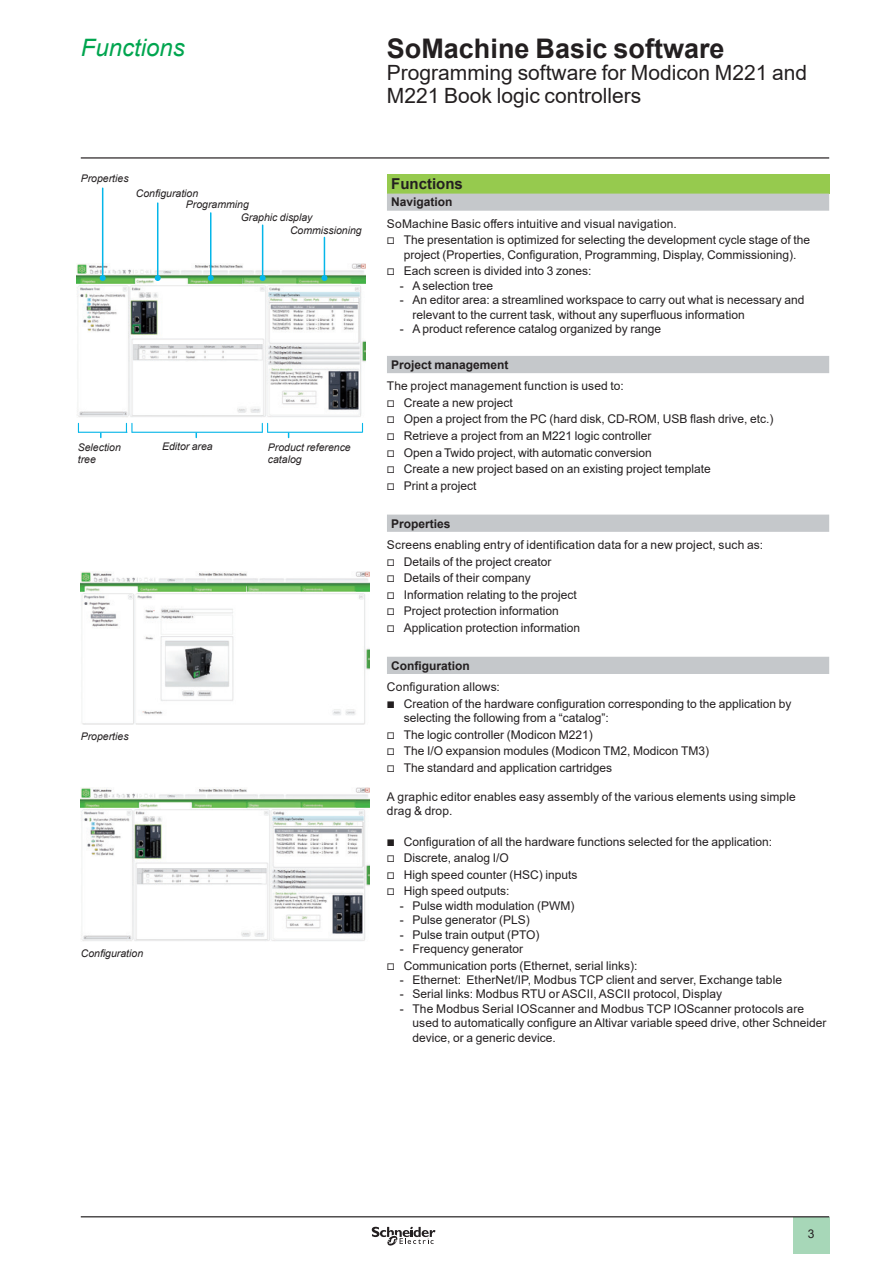
<style>
.page{position:relative;width:893px;height:1263px;background:#fff}
.page>*{position:absolute;margin:0;border:0;box-sizing:border-box;transform-origin:0 0}
._0_TitleLev1{font:700 27px "Arial";color:#231f20}
._0_Topic{font:italic 24px "Arial";color:#00a54f}
._0_TitleLev2{font:21px/22.5px "Arial";color:#231f20}
._1_Section_3__10{font:700 15px "Arial";color:#231f20}
._1_Text__8{font:12px/14.4px "Arial";color:#231f20}
._1_Section_4__8{font:700 12px "Arial";color:#231f20}
._1_Legend___Nota__7{font:italic 10.5px/12px "Arial";color:#231f20}
.s1{font-family:"Graph Schneider"}
</style>
<div class="page">
<hr style="left:81px;top:157px;width:748px;height:2px;background:#231f20">
<div style="left:793px;top:1217px;width:36px;height:37px;background:#a7d7b8"></div>
<hr style="left:81px;top:1216px;width:748px;height:1px;background:#231f20">
<svg style="left:372px;top:1226px;width:63px;height:20px"></svg>
<img style="left:77px;top:264px;width:289px;height:153px">
<img style="left:243px;top:277px;width:108px;height:7px">
<div style="left:387px;top:174px;width:442px;height:20px;background:#96ca4e"></div>
<svg style="left:387px;top:194px;width:442px;height:480px"></svg>
<hr style="left:157px;top:203px;width:1px;height:75px;background:#05b6e9">
<svg style="left:155px;top:275px;width:6px;height:6px"></svg>
<hr style="left:210px;top:213px;width:1px;height:65px;background:#05b6e9">
<svg style="left:208px;top:275px;width:6px;height:6px"></svg>
<hr style="left:262px;top:225px;width:1px;height:53px;background:#05b6e9">
<svg style="left:260px;top:275px;width:6px;height:6px"></svg>
<hr style="left:102px;top:188px;width:1px;height:90px;background:#05b6e9">
<svg style="left:100px;top:275px;width:6px;height:6px"></svg>
<hr style="left:132px;top:432px;width:130px;height:1px;background:#05b5e8">
<hr style="left:268px;top:432px;width:94px;height:1px;background:#05b5e8">
<svg style="left:262px;top:423px;width:6px;height:9px"></svg>
<hr style="left:78px;top:432px;width:49px;height:1px;background:#05b5e8">
<svg style="left:126px;top:423px;width:7px;height:9px"></svg>
<hr style="left:324px;top:237px;width:1px;height:41px;background:#05b6e9">
<svg style="left:321px;top:275px;width:6px;height:6px"></svg>
<img style="left:81px;top:572px;width:289px;height:153px">
<img style="left:247px;top:585px;width:109px;height:7px">
<img style="left:81px;top:788px;width:289px;height:153px">
<img style="left:247px;top:801px;width:109px;height:7px">
<p class="_0_Topic" style="left:81px;top:32px;width:106px">Functions</p>
<p class="_0_TitleLev1" style="left:387px;top:29px;width:339px">SoMachine Basic software</p>
<p class="_0_TitleLev2" style="left:387px;top:61px;width:422px">Programming software for Modicon M221 and<br>M221 Book logic controllers</p>
<p class="_1_Legend___Nota__7" style="left:81px;top:172px;width:49px">Properties</p>
<p class="_1_Legend___Nota__7" style="left:136px;top:187px;width:64px">Configuration</p>
<p class="_1_Legend___Nota__7" style="left:186px;top:199px;width:65px">Programming</p>
<p class="_1_Legend___Nota__7" style="left:241px;top:211px;width:73px">Graphic display</p>
<p class="_1_Legend___Nota__7" style="left:290px;top:224px;width:73px">Commissioning</p>
<p class="_1_Legend___Nota__7" style="left:78px;top:441px;width:45px">Selection tree</p>
<p class="_1_Legend___Nota__7" style="left:162px;top:441px;width:52px">Editor area</p>
<p class="_1_Legend___Nota__7" style="left:268px;top:441px;width:84px">Product reference catalog</p>
<p class="_1_Legend___Nota__7" style="left:81px;top:730px;width:49px">Properties</p>
<p class="_1_Legend___Nota__7" style="left:81px;top:947px;width:64px">Configuration</p>
<p class="_1_Section_3__10" style="left:391px;top:173px;width:73px">Functions</p>
<p class="_1_Section_4__8" style="left:391px;top:194px;width:63px">Navigation</p>
<p class="_1_Text__8" style="left:387px;top:216px;width:291px">SoMachine Basic offers intuitive and visual navigation.</p>
<p class="_1_Text__8" style="left:387px;top:233px;width:425px;text-align:center"><span class="s1">v</span> The presentation is optimized for selecting the development cycle stage of the project (Properties, Configuration, Programming, Display, Commissioning).</p>
<p class="_1_Text__8" style="left:387px;top:264px;width:206px"><span class="s1">v</span> Each screen is divided into 3 zones:</p>
<p class="_1_Text__8" style="left:400px;top:278px;width:95px">- A selection tree</p>
<p class="_1_Text__8" style="left:412px;top:293px;width:394px;text-indent:-13px">- An editor area: a streamlined workspace to carry out what is necessary and relevant to the current task, without any superfluous information</p>
<p class="_1_Text__8" style="left:400px;top:321px;width:263px">- A product reference catalog organized by range</p>
<p class="_1_Section_4__8" style="left:391px;top:356px;width:119px">Project management</p>
<p class="_1_Text__8" style="left:387px;top:379px;width:238px">The project management function is used to:</p>
<p class="_1_Text__8" style="left:387px;top:395px;width:127px"><span class="s1">v</span> Create a new project</p>
<p class="_1_Text__8" style="left:387px;top:412px;width:388px"><span class="s1">v</span> Open a project from the PC (hard disk, CD-ROM, USB flash drive, etc.)</p>
<p class="_1_Text__8" style="left:387px;top:428px;width:266px"><span class="s1">v</span> Retrieve a project from an M221 logic controller</p>
<p class="_1_Text__8" style="left:387px;top:445px;width:266px"><span class="s1">v</span> Open a Twido project, with automatic conversion</p>
<p class="_1_Text__8" style="left:387px;top:461px;width:325px"><span class="s1">v</span> Create a new project based on an existing project template</p>
<p class="_1_Text__8" style="left:387px;top:478px;width:91px"><span class="s1">v</span> Print a project</p>
<p class="_1_Section_4__8" style="left:391px;top:515px;width:61px">Properties</p>
<p class="_1_Text__8" style="left:387px;top:538px;width:378px">Screens enabling entry of identification data for a new project, such as:</p>
<p class="_1_Text__8" style="left:387px;top:554px;width:166px"><span class="s1">v</span> Details of the project creator</p>
<p class="_1_Text__8" style="left:387px;top:571px;width:145px"><span class="s1">v</span> Details of their company</p>
<p class="_1_Text__8" style="left:387px;top:587px;width:191px"><span class="s1">v</span> Information relating to the project</p>
<p class="_1_Text__8" style="left:387px;top:604px;width:173px"><span class="s1">v</span> Project protection information</p>
<p class="_1_Text__8" style="left:387px;top:620px;width:195px"><span class="s1">v</span> Application protection information</p>
<p class="_1_Section_4__8" style="left:391px;top:657px;width:80px">Configuration</p>
<p class="_1_Text__8" style="left:387px;top:680px;width:115px">Configuration allows:</p>
<p class="_1_Text__8" style="left:404px;top:696px;width:389px;text-indent:-17px"><span class="s1">b</span> Creation of the hardware configuration corresponding to the application by selecting the following from a “catalog”:</p>
<p class="_1_Text__8" style="left:387px;top:727px;width:207px"><span class="s1">v</span> The logic controller (Modicon M221)</p>
<p class="_1_Text__8" style="left:387px;top:744px;width:324px"><span class="s1">v</span> The I/O expansion modules (Modicon TM2, Modicon TM3)</p>
<p class="_1_Text__8" style="left:387px;top:760px;width:227px"><span class="s1">v</span> The standard and application cartridges</p>
<p class="_1_Text__8" style="left:387px;top:789px;width:410px">A graphic editor enables easy assembly of the various elements using simple drag &amp; drop.</p>
<p class="_1_Text__8" style="left:387px;top:834px;width:387px"><span class="s1">b</span> Configuration of all the hardware functions selected for the application:</p>
<p class="_1_Text__8" style="left:387px;top:851px;width:123px"><span class="s1">v</span> Discrete, analog I/O</p>
<p class="_1_Text__8" style="left:387px;top:867px;width:192px"><span class="s1">v</span> High speed counter (HSC) inputs</p>
<p class="_1_Text__8" style="left:387px;top:884px;width:124px"><span class="s1">v</span> High speed outputs:</p>
<p class="_1_Text__8" style="left:400px;top:898px;width:176px">- Pulse width modulation (PWM)</p>
<p class="_1_Text__8" style="left:400px;top:913px;width:132px">- Pulse generator (PLS)</p>
<p class="_1_Text__8" style="left:400px;top:927px;width:141px">- Pulse train output (PTO)</p>
<p class="_1_Text__8" style="left:400px;top:941px;width:125px">- Frequency generator</p>
<p class="_1_Text__8" style="left:387px;top:958px;width:252px"><span class="s1">v</span> Communication ports (Ethernet, serial links):</p>
<p class="_1_Text__8" style="left:400px;top:972px;width:384px">- Ethernet: EtherNet/IP, Modbus TCP client and server, Exchange table</p>
<p class="_1_Text__8" style="left:400px;top:987px;width:324px">- Serial links: Modbus RTU or ASCII, ASCII protocol, Display</p>
<p class="_1_Text__8" style="left:412px;top:1001px;width:416px;text-indent:-13px">- The Modbus Serial IOScanner and Modbus TCP IOScanner protocols are used to automatically configure an Altivar variable speed drive, other Schneider device, or a generic device.</p>
<p class="_1_Text__8" style="left:808px;top:1226px;width:8px">3</p>
</div>
